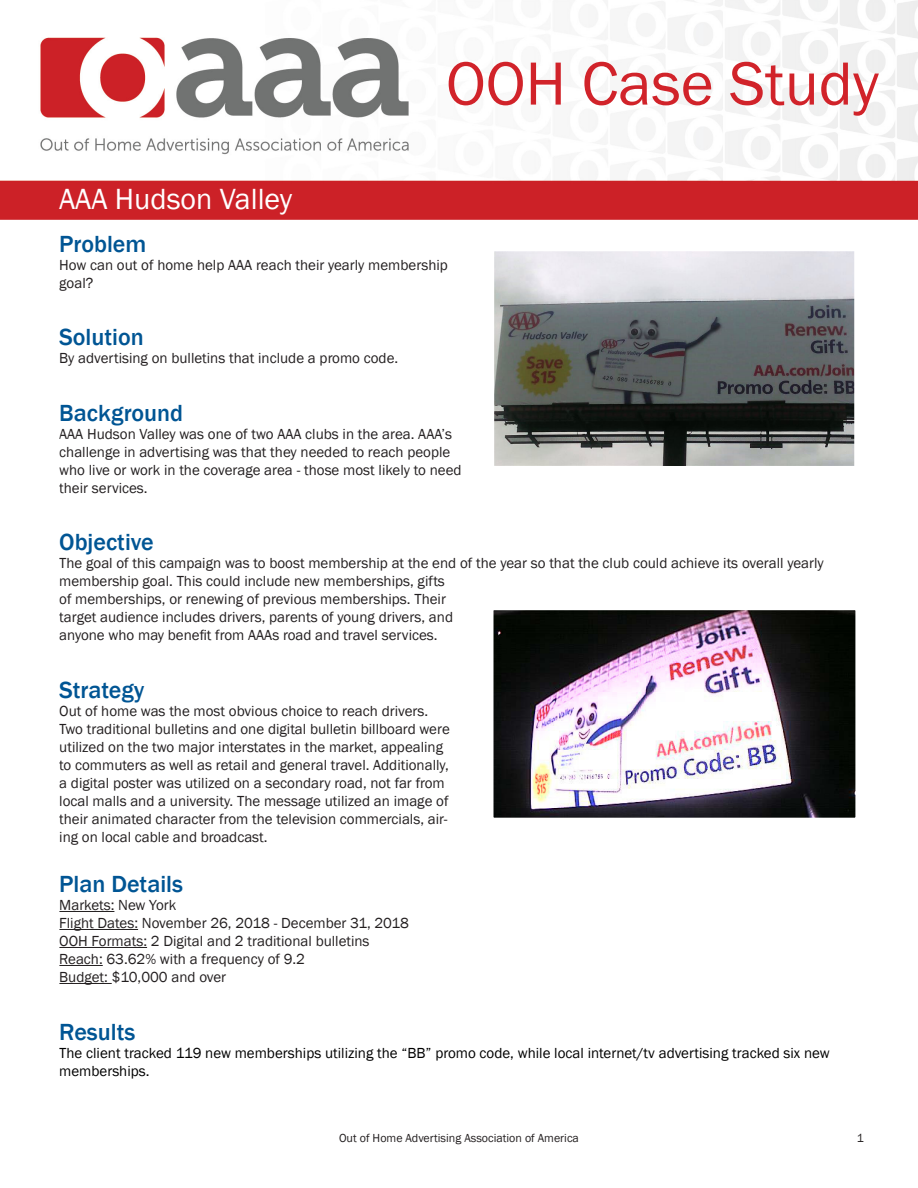
<style>
.page{position:relative;width:918px;height:1188px;background:#fff}
.page>*{position:absolute;margin:0;border:0;box-sizing:border-box;transform-origin:0 0}
.t1{font:63px "Franklin Gothic";color:#d1232a}
.t2{font:30px "Franklin Gothic";color:#fff}
.t3{font:500 24px "Franklin Gothic";color:#005594}
.t4{font:15px/18px "Franklin Gothic";color:#231f20}
.t5{font:15px/18px "Franklin Gothic";color:#000}
.t6{font:12px "Franklin Gothic";color:#231f20}
</style>
<div class="page">
<hr style="left:59px;top:911px;width:55px;height:1px;background:#231f20">
<hr style="left:59px;top:929px;width:79px;height:1px;background:#231f20">
<hr style="left:59px;top:947px;width:88px;height:1px;background:#231f20">
<hr style="left:59px;top:965px;width:44px;height:1px;background:#231f20">
<hr style="left:59px;top:983px;width:53px;height:1px;background:#231f20">
<img style="left:0;top:0;width:918px;height:220px">
<img style="left:496px;top:252px;width:357px;height:213px">
<img style="left:494px;top:611px;width:361px;height:206px">
<p class="t2" style="left:59px;top:180px;width:234px">AAA Hudson Valley</p>
<p class="t1" style="left:446px;top:44px;width:434px">OOH Case Study</p>
<p class="t3" style="left:59px;top:229px;width:89px">Problem</p>
<p class="t4" style="left:59px;top:256px;width:390px">How can out of home help AAA reach their yearly membership goal?</p>
<p class="t3" style="left:59px;top:322px;width:86px">Solution</p>
<p class="t4" style="left:59px;top:349px;width:341px">By advertising on bulletins that include a promo code.</p>
<p class="t3" style="left:59px;top:398px;width:125px">Background</p>
<p class="t4" style="left:59px;top:425px;width:404px">AAA Hudson Valley was one of two AAA clubs in the area. AAA’s challenge in advertising was that they needed to reach people who live or work in the coverage area - those most likely to need their services.</p>
<p class="t3" style="left:59px;top:528px;width:96px">Objective</p>
<p class="t4" style="left:59px;top:555px;width:766px">The goal of this campaign was to boost membership at the end of the year so that the club could achieve its overall yearly membership goal. This could include new memberships, gifts<br>of memberships, or renewing of previous memberships. Their<br>target audience includes drivers, parents of young drivers, and<br>anyone who may benefit from AAAs road and travel services.</p>
<p class="t3" style="left:59px;top:675px;width:87px">Strategy</p>
<p class="t4" style="left:59px;top:702px;width:392px">Out of home was the most obvious choice to reach drivers.<br>Two traditional bulletins and one digital bulletin billboard were utilized on the two major interstates in the market, appealing to commuters as well as retail and general travel. Additionally, a digital poster was utilized on a secondary road, not far from local malls and a university. The message utilized an image of their animated character from the television commercials, air&shy;ing on local cable and broadcast.</p>
<p class="t3" style="left:59px;top:870px;width:125px">Plan Details</p>
<p class="t4" style="left:59px;top:897px;width:119px">Markets: New York</p>
<p class="t4" style="left:59px;top:915px;width:351px">Flight Dates: November 26, 2018 - December 31, 2018</p>
<p class="t4" style="left:59px;top:933px;width:312px">OOH Formats: 2 Digital and 2 traditional bulletins</p>
<p class="t4" style="left:59px;top:951px;width:247px">Reach: 63.62% with a frequency of 9.2</p>
<p class="t4" style="left:59px;top:969px;width:168px">Budget: $10,000 and over</p>
<p class="t3" style="left:59px;top:1017px;width:78px">Results</p>
<p class="t5" style="left:59px;top:1044px;width:772px">The client tracked 119 new memberships utilizing the “BB” promo code, while local internet/tv advertising tracked six new memberships.</p>
<p class="t6" style="left:339px;top:1131px;width:241px">Out of Home Advertising Association of America</p>
<p class="t6" style="left:857px;top:1131px;width:9px">1</p>
</div>
